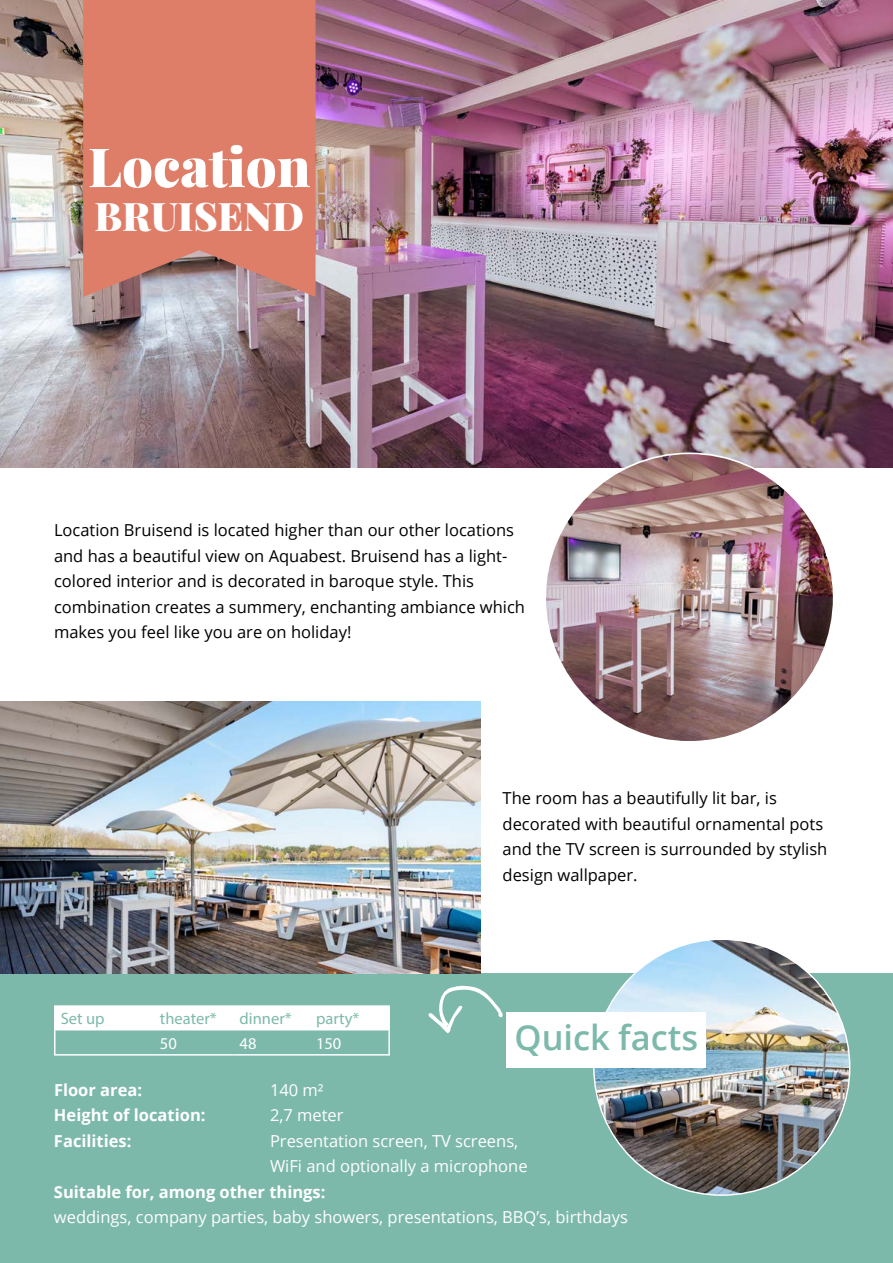
<style>
.page{position:relative;width:893px;height:1263px;background:#fff}
.page>*{position:absolute;margin:0;border:0;box-sizing:border-box;transform-origin:0 0}
.t1{font:54px "Playfair Display";color:#fff}
.t2{font:39.3px "Playfair Display";color:#fff}
.t3{font:600 34.5px "Open Sans";color:#7db9ab}
.t4{font:16.5px/25.5px "Open Sans";color:#000}
.t5{font:16.5px/25.5px "Open Sans";color:#fff}
.t6{font:700 16.5px "Open Sans";color:#fff}
.t7{font:16.5px "Myriad Pro";color:#7db9aa}
.t8{font:16.5px "Myriad Pro";color:#fff}
</style>
<div class="page">
<div style="left:0;top:974px;width:893px;height:289px;background:#7db9aa"></div>
<img style="left:0;top:0;width:893px;height:467px">
<svg style="left:83px;top:0;width:233px;height:297px;background:#d97f6b"></svg>
<img style="left:0;top:702px;width:480px;height:272px">
<svg style="left:428px;top:985px;width:75px;height:48px"></svg>
<img style="left:594px;top:939px;width:256px;height:256px;border-radius:128px">
<img style="left:545px;top:453px;width:289px;height:289px;border-radius:144px">
<div style="left:507px;top:1012px;width:199px;height:55px;background:#fff"></div>
<div style="left:56px;top:1007px;width:332px;height:23px;background:#fff"></div>
<hr style="left:54px;top:1005px;width:100px;height:2px;background:#fff">
<hr style="left:54px;top:1007px;width:2px;height:23px;background:#fff">
<hr style="left:154px;top:1005px;width:80px;height:2px;background:#fff">
<hr style="left:234px;top:1005px;width:76px;height:2px;background:#fff">
<hr style="left:310px;top:1005px;width:80px;height:2px;background:#fff">
<hr style="left:388px;top:1007px;width:2px;height:23px;background:#fff">
<hr style="left:54px;top:1030px;width:2px;height:24px;background:#fff">
<hr style="left:388px;top:1030px;width:2px;height:24px;background:#fff">
<hr style="left:54px;top:1054px;width:100px;height:1px;background:#fff">
<hr style="left:154px;top:1054px;width:80px;height:1px;background:#fff">
<hr style="left:234px;top:1054px;width:76px;height:1px;background:#fff">
<hr style="left:310px;top:1054px;width:80px;height:1px;background:#fff">
<h1 class="t1" style="left:88px;top:125px;width:224px">Location</h1>
<h2 class="t2" style="left:95px;top:185px;width:211px">BRUISEND</h2>
<p class="t4" style="left:54px;top:517px;width:472px">Location Bruisend is located higher than our other locations and has a beautiful view on Aquabest. Bruisend has a light&shy;colored interior and is decorated in baroque style. This combination creates a summery, enchanting ambiance which makes you feel like you are on holiday!</p>
<p class="t7" style="left:61px;top:1009px;width:45px">Set up</p>
<p class="t7" style="left:160px;top:1009px;width:58px">theater*</p>
<p class="t7" style="left:240px;top:1009px;width:53px">dinner*</p>
<p class="t7" style="left:316px;top:1009px;width:45px">party*</p>
<p class="t8" style="left:160px;top:1033px;width:18px">50</p>
<p class="t8" style="left:240px;top:1033px;width:18px">48</p>
<p class="t8" style="left:316px;top:1033px;width:27px">150</p>
<p class="t4" style="left:503px;top:785px;width:326px">The room has a beautifully lit bar, is decorated with beautiful ornamental pots and the TV screen is surrounded by stylish design wallpaper.</p>
<h3 class="t3" style="left:514px;top:1014px;width:185px">Quick facts</h3>
<p class="t6" style="left:54px;top:1078px;width:90px">Floor area:</p>
<p class="t5" style="left:270px;top:1077px;width:55px">140 m²</p>
<p class="t6" style="left:54px;top:1104px;width:153px">Height of location:</p>
<p class="t5" style="left:270px;top:1102px;width:75px">2,7 meter</p>
<p class="t6" style="left:54px;top:1129px;width:79px">Facilities:</p>
<p class="t5" style="left:270px;top:1128px;width:259px">Presentation screen, TV screens,<br>WiFi and optionally a microphone</p>
<p class="t6" style="left:54px;top:1180px;width:273px">Suitable for, among other things:</p>
<p class="t5" style="left:54px;top:1204px;width:575px">weddings, company parties, baby showers, presentations, BBQ’s, birthdays</p>
</div>
